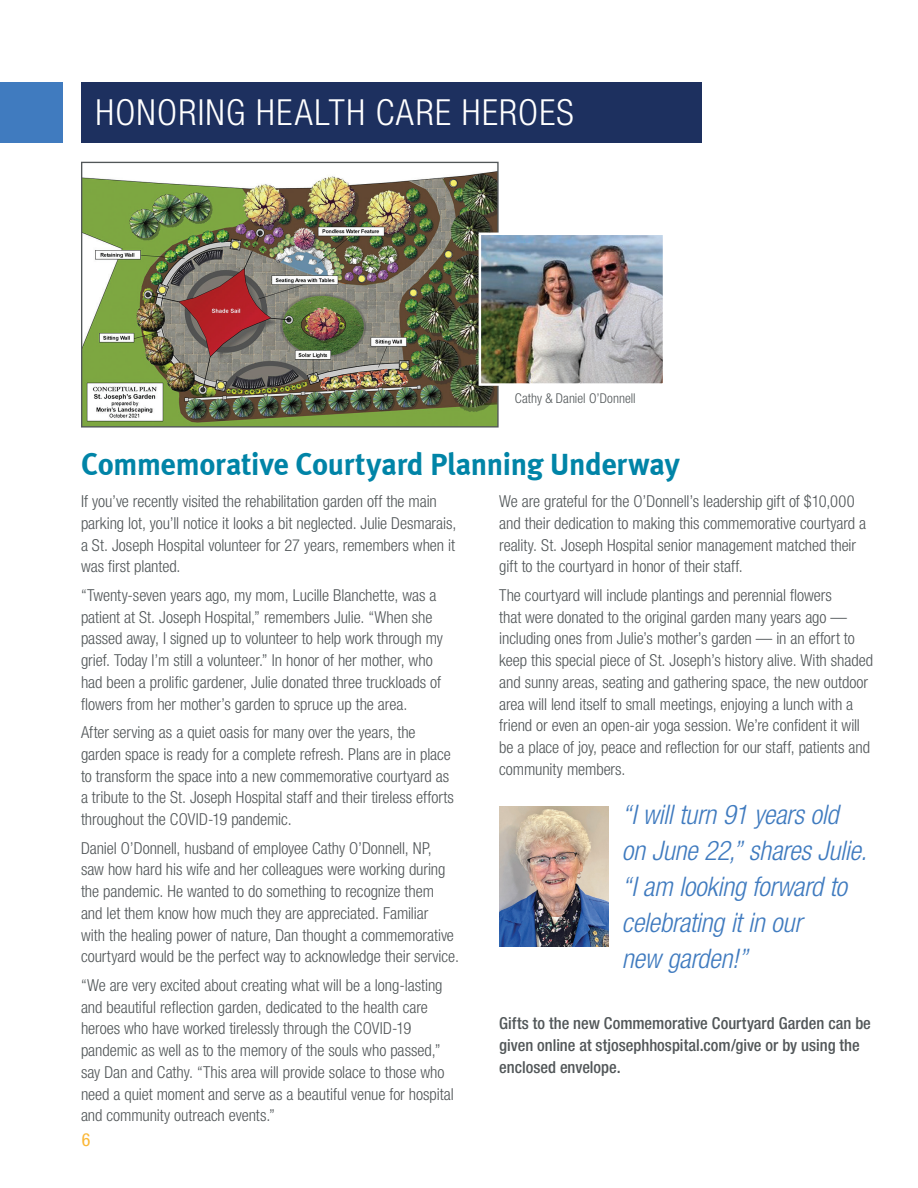
<style>
.page{position:relative;width:918px;height:1188px;background:#fff}
.page>*{position:absolute;margin:0;border:0;box-sizing:border-box;transform-origin:0 0}
.big_headline{font:300 condensed 36px "Helvetica Neue LT Std";letter-spacing:.035em;color:#fff}
.subhead{font:31.5px "Meta Bold LF";letter-spacing:-.01em;color:#0084a7;scale:.96 1}
.call_outs{font:italic 300 condensed 27px/36px "Helvetica Neue LT Std";letter-spacing:-.01em;color:#407bbf}
.t1{font:condensed 18px "Helvetica Neue LT Std";color:#fbb735}
.Body_Text{font:300 condensed 16.5px/21.8px "Helvetica Neue LT Std";letter-spacing:-.005em;color:#525759}
.call_outs-2{font:500 condensed 16.5px/21.8px "Helvetica Neue LT Std";color:#525759}
.t2{font:300 condensed 13.5px "Helvetica Neue LT Std";color:#525759}
</style>
<div class="page">
<div style="left:81px;top:82px;width:621px;height:61px;background:#1d305f"></div>
<div style="left:0;top:82px;width:63px;height:61px;background:#407bbf"></div>
<img style="left:83px;top:171px;width:414px;height:255px">
<div style="left:81px;top:162px;width:418px;height:266px;border:1px solid #525759"></div>
<img style="left:482px;top:236px;width:180px;height:147px">
<div style="left:479px;top:233px;width:186px;height:153px;border:2px solid #fff"></div>
<img style="left:499px;top:807px;width:109px;height:139px">
<p class="big_headline" style="left:96px;top:91px;width:480px">HONORING HEALTH CARE HEROES</p>
<p class="t2" style="left:515px;top:390px;width:123px">Cathy &amp; Daniel O’Donnell</p>
<p class="subhead" style="left:81px;top:445px;width:625px">Commemorative Courtyard Planning Underway</p>
<p class="Body_Text" style="left:81px;top:490px;width:377px">If you’ve recently visited the rehabilitation garden off the main parking lot, you’ll notice it looks a bit neglected. Julie Desmarais, a St. Joseph Hospital volunteer for 27 years, remembers when it was first planted.</p>
<p class="Body_Text" style="left:81px;top:584px;width:363px">“Twenty-seven years ago, my mom, Lucille Blanchette, was a patient at St. Joseph Hospital,” remembers Julie. “When she passed away, I signed up to volunteer to help work through my grief. Today I’m still a volunteer.” In honor of her mother, who had been a prolific gardener, Julie donated three truckloads of flowers from her mother’s garden to spruce up the area.</p>
<p class="Body_Text" style="left:81px;top:721px;width:375px">After serving as a quiet oasis for many over the years, the garden space is ready for a complete refresh. Plans are in place to transform the space into a new commemorative courtyard as a tribute to the St. Joseph Hospital staff and their tireless efforts throughout the COVID-19 pandemic.</p>
<p class="Body_Text" style="left:81px;top:837px;width:380px">Daniel O’Donnell, husband of employee Cathy O’Donnell, NP,<br>saw how hard his wife and her colleagues were working during the pandemic. He wanted to do something to recognize them and let them know how much they are appreciated. Familiar<br>with the healing power of nature, Dan thought a commemorative courtyard would be the perfect way to acknowledge their service.</p>
<p class="Body_Text" style="left:81px;top:974px;width:374px">“We are very excited about creating what will be a long-lasting and beautiful reflection garden, dedicated to the health care heroes who have worked tirelessly through the COVID-19 pandemic as well as to the memory of the souls who passed,” say Dan and Cathy. “This area will provide solace to those who need a quiet moment and serve as a beautiful venue for hospital and community outreach events.”</p>
<p class="t1" style="left:82px;top:1129px;width:10px">6</p>
<p class="Body_Text" style="left:499px;top:490px;width:369px">We are grateful for the O’Donnell’s leadership gift of $10,000 and their dedication to making this commemorative courtyard a reality. St. Joseph Hospital senior management matched their gift to the courtyard in honor of their staff.</p>
<p class="Body_Text" style="left:499px;top:584px;width:375px">The courtyard will include plantings and perennial flowers<br>that were donated to the original garden many years ago — including ones from Julie’s mother’s garden — in an effort to keep this special piece of St. Joseph’s history alive. With shaded and sunny areas, seating and gathering space, the new outdoor area will lend itself to small meetings, enjoying a lunch with a friend or even an open-air yoga session. We’re confident it will be a place of joy, peace and reflection for our staff, patients and community members.</p>
<p class="call_outs" style="left:622px;top:797px;width:246px">“I will turn 91 years old on June 22,” shares Julie. “I am looking forward to celebrating it in our<br>new garden!”</p>
<p class="call_outs-2" style="left:499px;top:1012px;width:373px">Gifts to the new Commemorative Courtyard Garden can be given online at stjosephhospital.com/give or by using the enclosed envelope.</p>
</div>
